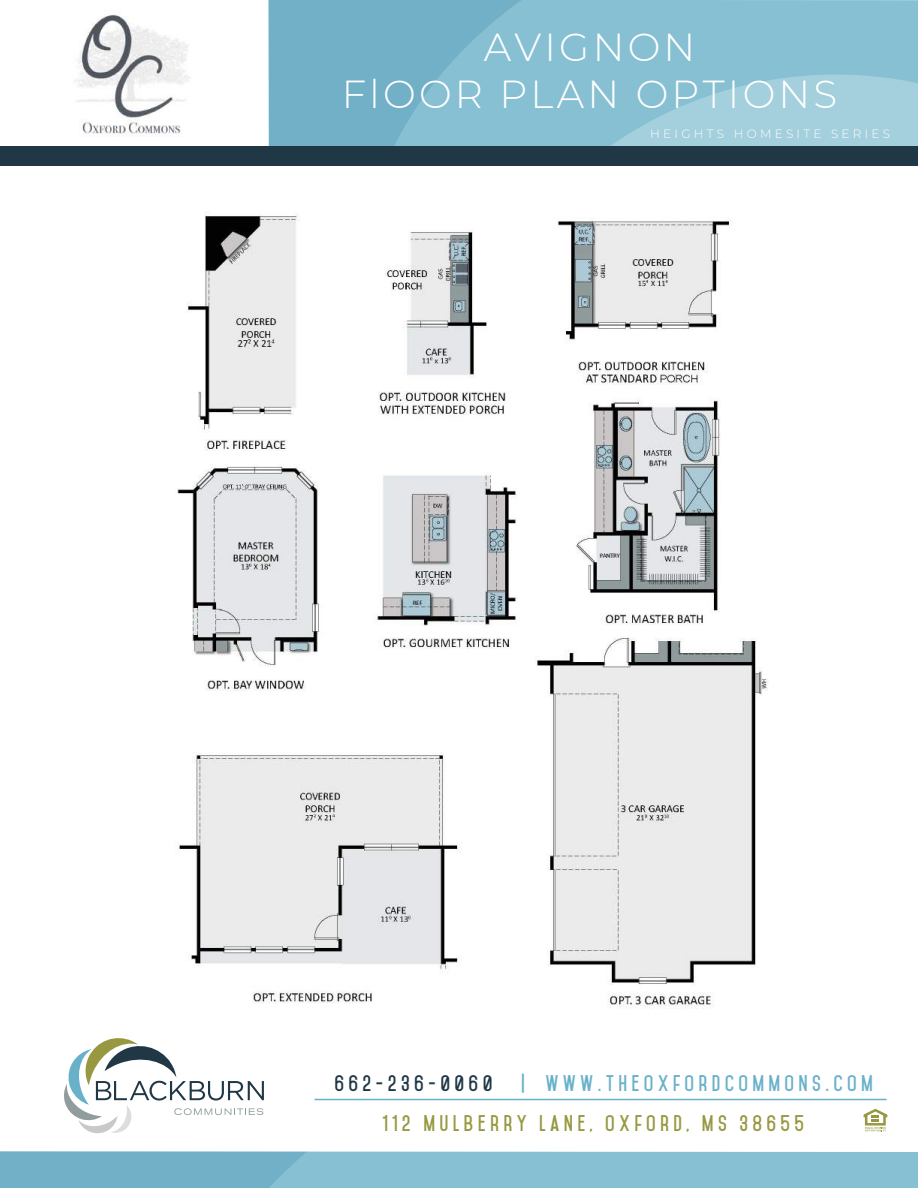
<style>
.page{position:relative;width:918px;height:1188px;background:#fff}
.page>*{position:absolute;margin:0;border:0;box-sizing:border-box;transform-origin:0 0}
.t1{font:300 39px/46.8px "Montserrat";letter-spacing:.085em;color:#fff;text-align:center}
.t2{font:700 19.5px "Mohave";letter-spacing:.22em;color:#979840}
.t3{font:700 19.5px "Mohave";letter-spacing:.22em;color:#69b1c9}
.t4{font:700 19.5px "Mohave";letter-spacing:.22em;color:#203746}
.t5{font:300 12px "Montserrat";letter-spacing:.27em;color:#fff}
</style>
<div class="page">
<div style="left:0;top:1151px;width:918px;height:37px;background:#87c0d3"></div>
<svg style="left:0;top:1151px;width:416px;height:37px"></svg>
<svg style="left:268px;top:0;width:650px;height:146px;background:#86bed1"></svg>
<svg style="left:64px;top:1038px;width:200px;height:96px"></svg>
<div style="left:0;top:146px;width:918px;height:19px;background:#203746"></div>
<hr style="left:315px;top:1099px;width:572px;height:1px;background:#69b1c9">
<svg style="left:864px;top:1109px;width:23px;height:23px"></svg>
<img style="left:73px;top:14px;width:118px;height:123px">
<img style="left:177px;top:211px;width:592px;height:798px">
<h1 class="t1" style="left:342px;top:23px;width:497px">AVIGNON<br>FlOOR PLAN OPTIONS</h1>
<p class="t5" style="left:650px;top:126px;width:241px">HEIGHTS HOMESITE SERIES</p>
<p class="t4" style="left:334px;top:1071px;width:160px">662-236-0060</p>
<p class="t3" style="left:521px;top:1071px;width:353px">| WWW.THEOXFORDCOMMONS.COM</p>
<p class="t2" style="left:383px;top:1111px;width:423px">112 MULBERRY LANE, OXFORD, MS 38655</p>
</div>
